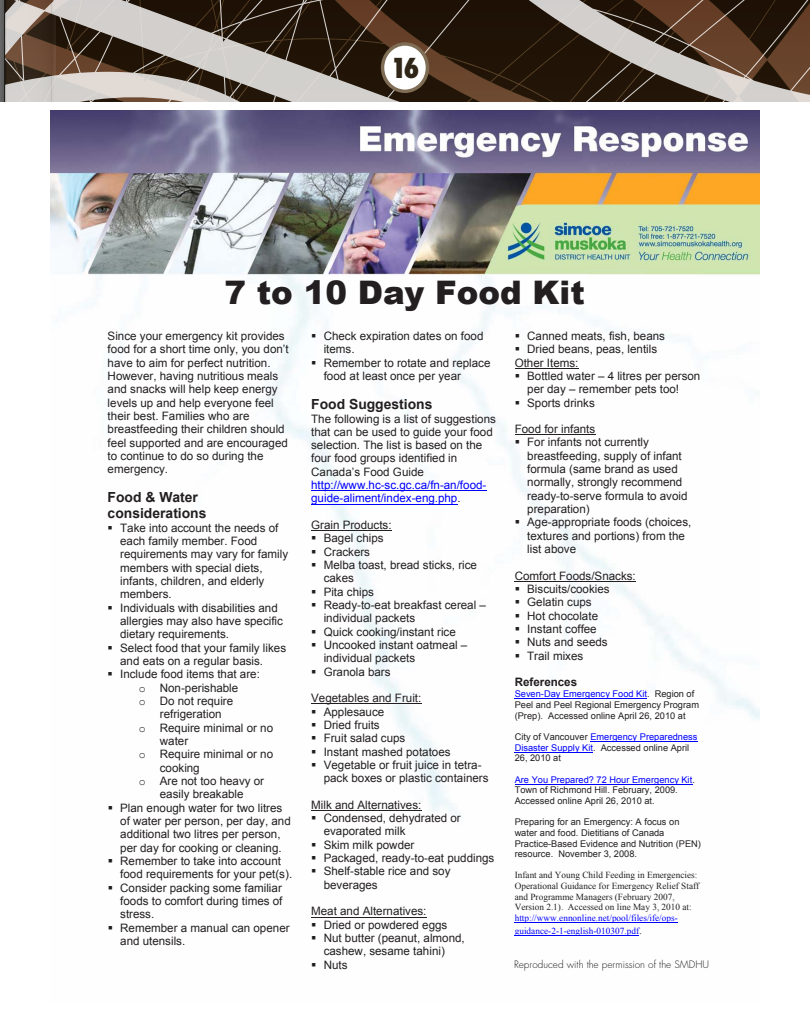
<style>
.page{position:relative;width:810px;height:1035px;background:#fff}
.page>*{position:absolute;margin:0;border:0;box-sizing:border-box;transform-origin:0 0}
.t1{font:900 32.5px "Arial";color:#231f20}
.t2{font:800 condensed 26.75px "Futura Std";color:#2f2617}
.t3{font:700 13.88px/16px "Arial";color:#231f20}
.t4{font:11.62px/13.4px "Arial";color:#231f20}
.t5{font:700 11.62px "Arial";color:#231f20}
.t6{font:300 10px "Futura Std";color:#231f20}
.t7{font:9.25px/10.6px "Arial";color:#231f20}
.t8{font:9.25px/10.6px "Times New Roman";color:#231f20}
.t9{font:9.25px "Times New Roman";letter-spacing:.005em;color:#00f}
.s1{font-family:"Courier New"}
.s2{color:#00f}
.s3{font-size:11.62px;color:#231f20}
</style>
<div class="page">
<img style="left:50px;top:111px;width:709px;height:825px">
<hr style="left:311px;top:490px;width:175px;height:1px;background:#00f">
<hr style="left:311px;top:504px;width:146px;height:1px;background:#00f">
<hr style="left:311px;top:530px;width:81px;height:1px;background:#231f20">
<hr style="left:311px;top:703px;width:110px;height:1px;background:#231f20">
<hr style="left:311px;top:810px;width:110px;height:1px;background:#231f20">
<hr style="left:311px;top:917px;width:116px;height:1px;background:#231f20">
<hr style="left:515px;top:368px;width:64px;height:1px;background:#231f20">
<hr style="left:515px;top:434px;width:80px;height:1px;background:#231f20">
<hr style="left:515px;top:581px;width:121px;height:1px;background:#231f20">
<hr style="left:515px;top:698px;width:132px;height:1px;background:#00f">
<hr style="left:590px;top:741px;width:108px;height:1px;background:#00f">
<hr style="left:515px;top:752px;width:78px;height:1px;background:#00f">
<hr style="left:515px;top:784px;width:177px;height:1px;background:#00f">
<hr style="left:515px;top:922px;width:163px;height:1px;background:#00f">
<hr style="left:515px;top:935px;width:124px;height:1px;background:#00f">
<svg style="left:56px;top:0;width:754px;height:101px"></svg>
<svg style="left:6px;top:0;width:50px;height:101px"></svg>
<hr style="left:51px;top:0;width:1px;height:101px;background:#1d1d1b">
<hr style="left:5px;top:0;width:1px;height:101px;background:#1d1d1b">
<div style="left:383px;top:44px;width:44px;height:47px;background:#fff;border-radius:50%"></div>
<div style="left:381px;top:42px;width:48px;height:51px;border:3px solid #7f6d55;border-radius:50%"></div>
<p class="t2" style="left:390px;top:52px;width:31px">16</p>
<p class="t1" style="left:224px;top:269px;width:362px">7 to 10 Day Food Kit</p>
<p class="t4" style="left:108px;top:329px;width:183px">Since your emergency kit provides food for a short time only, you don’t have to aim for perfect nutrition.<br>However, having nutritious meals and snacks will help keep energy levels up and help everyone feel their best. Families who are breastfeeding their children should feel supported and are encouraged to continue to do so during the emergency.</p>
<p class="t3" style="left:108px;top:490px;width:100px">Food &amp; Water considerations</p>
<p class="t4" style="left:120px;top:521px;width:170px;text-indent:-13px">▪ Take into account the needs of each family member. Food requirements may vary for family members with special diets, infants, children, and elderly members.</p>
<p class="t4" style="left:120px;top:601px;width:164px;text-indent:-13px">▪ Individuals with disabilities and allergies may also have specific dietary requirements.</p>
<p class="t4" style="left:120px;top:641px;width:167px;text-indent:-13px">▪ Select food that your family likes and eats on a regular basis.</p>
<p class="t4" style="left:108px;top:668px;width:154px">▪ Include food items that are:</p>
<p class="t4" style="left:139px;top:681px;width:101px"><span class="s1">o</span> Non-perishable</p>
<p class="t4" style="left:139px;top:694px;width:96px"><span class="s1">o</span> Do not require</p>
<p class="t4" style="left:160px;top:708px;width:63px">refrigeration</p>
<p class="t4" style="left:139px;top:721px;width:136px"><span class="s1">o</span> Require minimal or no</p>
<p class="t4" style="left:160px;top:734px;width:30px">water</p>
<p class="t4" style="left:139px;top:748px;width:136px"><span class="s1">o</span> Require minimal or no</p>
<p class="t4" style="left:160px;top:761px;width:41px">cooking</p>
<p class="t4" style="left:139px;top:774px;width:127px"><span class="s1">o</span> Are not too heavy or</p>
<p class="t4" style="left:160px;top:788px;width:85px">easily breakable</p>
<p class="t4" style="left:120px;top:801px;width:172px;text-indent:-13px">▪ Plan enough water for two litres of water per person, per day, and additional two litres per person, per day for cooking or cleaning.</p>
<p class="t4" style="left:120px;top:854px;width:174px;text-indent:-13px">▪ Remember to take into account food requirements for your pet(s).</p>
<p class="t4" style="left:120px;top:881px;width:164px;text-align:justify;text-indent:-13px">▪ Consider packing some familiar foods to comfort during times of stress.</p>
<p class="t4" style="left:120px;top:921px;width:171px;text-indent:-13px">▪ Remember a manual can opener and utensils.</p>
<p class="t4" style="left:515px;top:329px;width:152px">▪ Canned meats, fish, beans</p>
<p class="t4" style="left:515px;top:343px;width:144px">▪ Dried beans, peas, lentils<br>Other Items:</p>
<p class="t4" style="left:527px;top:369px;width:175px;text-indent:-13px">▪ Bottled water – 4 litres per person per day – remember pets too!</p>
<p class="t4" style="left:515px;top:396px;width:82px">▪ Sports drinks</p>
<p class="t4" style="left:515px;top:423px;width:82px">Food for infants</p>
<p class="t4" style="left:527px;top:436px;width:162px;text-indent:-13px">▪ For infants not currently breastfeeding, supply of infant formula (same brand as used normally, strongly recommend ready-to-serve formula to avoid preparation)</p>
<p class="t4" style="left:527px;top:516px;width:166px;text-indent:-13px">▪ Age-appropriate foods (choices, textures and portions) from the list above</p>
<p class="t4" style="left:515px;top:569px;width:123px">Comfort Foods/Snacks:</p>
<p class="t4" style="left:515px;top:582px;width:96px">▪ Biscuits/cookies</p>
<p class="t4" style="left:515px;top:596px;width:78px">▪ Gelatin cups</p>
<p class="t4" style="left:515px;top:609px;width:85px">▪ Hot chocolate</p>
<p class="t4" style="left:515px;top:622px;width:84px">▪ Instant coffee</p>
<p class="t4" style="left:515px;top:636px;width:95px">▪ Nuts and seeds</p>
<p class="t4" style="left:515px;top:649px;width:70px">▪ Trail mixes</p>
<p class="t5" style="left:515px;top:675px;width:64px">References</p>
<p class="t7" style="left:515px;top:689px;width:186px"><span class="s2">Seven-Day Emergency Food Kit</span>. Region of<br>Peel and Peel Regional Emergency Program (Prep). Accessed online April 26, 2010 at</p>
<p class="t7" style="left:515px;top:732px;width:184px">City of Vancouver <span class="s2">Emergency Preparedness<br>Disaster Supply Kit</span>. Accessed online April<br>26, 2010 at</p>
<p class="t7" style="left:515px;top:774px;width:182px"><span class="s2">Are You Prepared? 72 Hour Emergency Kit</span>.<br>Town of Richmond Hill. February, 2009.<br>Accessed online April 26, 2010 at.</p>
<p class="t7" style="left:515px;top:817px;width:188px">Preparing for an Emergency: A focus on water and food. Dietitians of Canada Practice-Based Evidence and Nutrition (PEN) resource. November 3, 2008.</p>
<p class="t8" style="left:515px;top:870px;width:186px">Infant and Young Child Feeding in Emergencies:<br>Operational Guidance for Emergency Relief Staff and Programme Managers (February 2007, Version 2.1). Accessed on line May 3, 2010 at: <span class="s2">http://www.ennonline.net/pool/files/ife/ops-</span></p>
<p class="t9" style="left:515px;top:925px;width:129px">guidance-2-1-english-010307.pdf<span class="s3">.</span></p>
<p class="t4" style="left:324px;top:329px;width:161px;text-indent:-13px">▪ Check expiration dates on food items.</p>
<p class="t4" style="left:324px;top:356px;width:168px;text-indent:-13px">▪ Remember to rotate and replace food at least once per year</p>
<p class="t3" style="left:311px;top:396px;width:123px">Food Suggestions</p>
<p class="t4" style="left:311px;top:412px;width:186px">The following is a list of suggestions that can be used to guide your food selection. The list is based on the four food groups identified in<br>Canada’s Food Guide <span class="s2">http://www.hc-sc.gc.ca/fn-an/food&shy;guide-aliment/index-eng.php</span>.</p>
<p class="t4" style="left:311px;top:518px;width:82px">Grain Products:</p>
<p class="t4" style="left:311px;top:532px;width:74px">▪ Bagel chips</p>
<p class="t4" style="left:311px;top:545px;width:60px">▪ Crackers</p>
<p class="t4" style="left:324px;top:558px;width:155px;text-indent:-13px">▪ Melba toast, bread sticks, rice cakes</p>
<p class="t4" style="left:311px;top:585px;width:64px">▪ Pita chips</p>
<p class="t4" style="left:324px;top:598px;width:164px;text-indent:-13px">▪ Ready-to-eat breakfast cereal – individual packets</p>
<p class="t4" style="left:311px;top:625px;width:146px">▪ Quick cooking/instant rice</p>
<p class="t4" style="left:324px;top:638px;width:145px;text-indent:-13px">▪ Uncooked instant oatmeal – individual packets</p>
<p class="t4" style="left:311px;top:665px;width:81px">▪ Granola bars</p>
<p class="t4" style="left:311px;top:692px;width:112px">Vegetables and Fruit:</p>
<p class="t4" style="left:311px;top:705px;width:75px">▪ Applesauce</p>
<p class="t4" style="left:311px;top:718px;width:70px">▪ Dried fruits</p>
<p class="t4" style="left:311px;top:732px;width:96px">▪ Fruit salad cups</p>
<p class="t4" style="left:311px;top:745px;width:141px">▪ Instant mashed potatoes</p>
<p class="t4" style="left:324px;top:758px;width:166px;text-indent:-13px">▪ Vegetable or fruit juice in tetra&shy;pack boxes or plastic containers</p>
<p class="t4" style="left:311px;top:798px;width:112px">Milk and Alternatives:</p>
<p class="t4" style="left:324px;top:811px;width:139px;text-indent:-13px">▪ Condensed, dehydrated or evaporated milk</p>
<p class="t4" style="left:311px;top:838px;width:105px">▪ Skim milk powder</p>
<p class="t4" style="left:311px;top:851px;width:185px">▪ Packaged, ready-to-eat puddings</p>
<p class="t4" style="left:324px;top:865px;width:128px;text-indent:-13px">▪ Shelf-stable rice and soy beverages</p>
<p class="t4" style="left:311px;top:905px;width:117px">Meat and Alternatives:</p>
<p class="t4" style="left:311px;top:918px;width:138px">▪ Dried or powdered eggs</p>
<p class="t4" style="left:324px;top:931px;width:143px;text-indent:-13px">▪ Nut butter (peanut, almond, cashew, sesame tahini)</p>
<p class="t4" style="left:311px;top:958px;width:38px">▪ Nuts</p>
<p class="t6" style="left:514px;top:958px;width:197px">Reproduced with the permission of the SMDHU</p>
</div>
